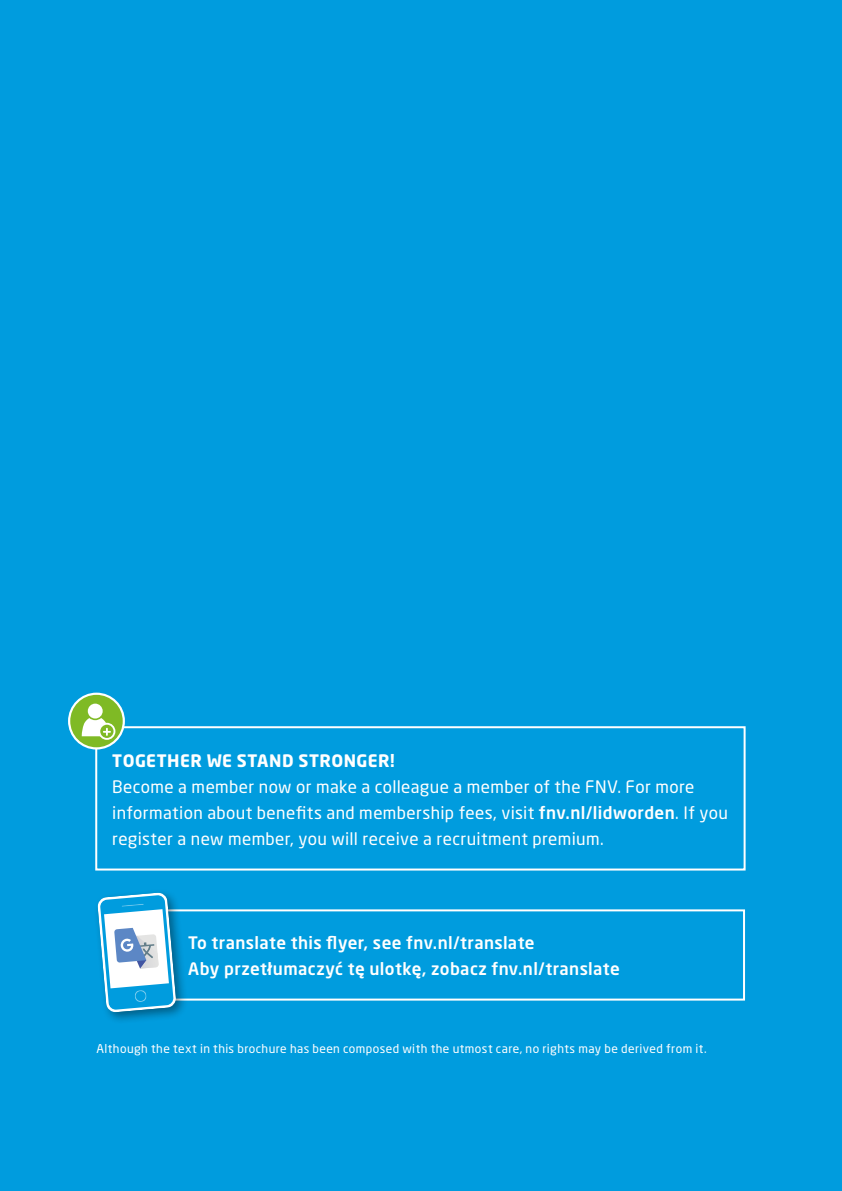
<style>
.page{position:relative;width:842px;height:1191px;background:#009cde}
.page>*{position:absolute;margin:0;border:0;box-sizing:border-box;transform-origin:0 0}
.t1{font:17px/26px "Neo Sans Pro";letter-spacing:.02em;color:#fff}
.t2{font:500 17px/26px "Neo Sans Pro";letter-spacing:.02em;color:#fff}
.t3{font:700 17px "Neo Sans Pro";letter-spacing:.025em;color:#fff}
.t4{font:12px "Neo Sans Pro";letter-spacing:.035em;color:#fff}
.s1{font-weight:500}
</style>
<div class="page">
<div style="left:119px;top:909px;width:626px;height:91px;background:#009cde;border:2px solid #fff"></div>
<div style="left:93px;top:888px;width:96px;height:137px;background:#000;opacity:.4"></div>
<svg style="left:97px;top:892px;width:79px;height:120px"></svg>
<svg style="left:94px;top:726px;width:652px;height:145px"></svg>
<svg style="left:68px;top:692px;width:57px;height:57px"></svg>
<p class="t3" style="left:112px;top:749px;width:284px">TOGETHER WE STAND STRONGER!</p>
<p class="t1" style="left:112px;top:773px;width:617px">Become a member now or make a colleague a member of the FNV. For more information about benefits and membership fees, visit <span class="s1">fnv.nl/lidworden</span>. If you register a new member, you will receive a recruitment premium.</p>
<p class="t2" style="left:188px;top:929px;width:433px">To translate this flyer, see fnv.nl/translate<br>Aby przetłumaczyć tę ulotkę, zobacz fnv.nl/translate</p>
<p class="t4" style="left:96px;top:1040px;width:612px">Although the text in this brochure has been composed with the utmost care, no rights may be derived from it.</p>
</div>
